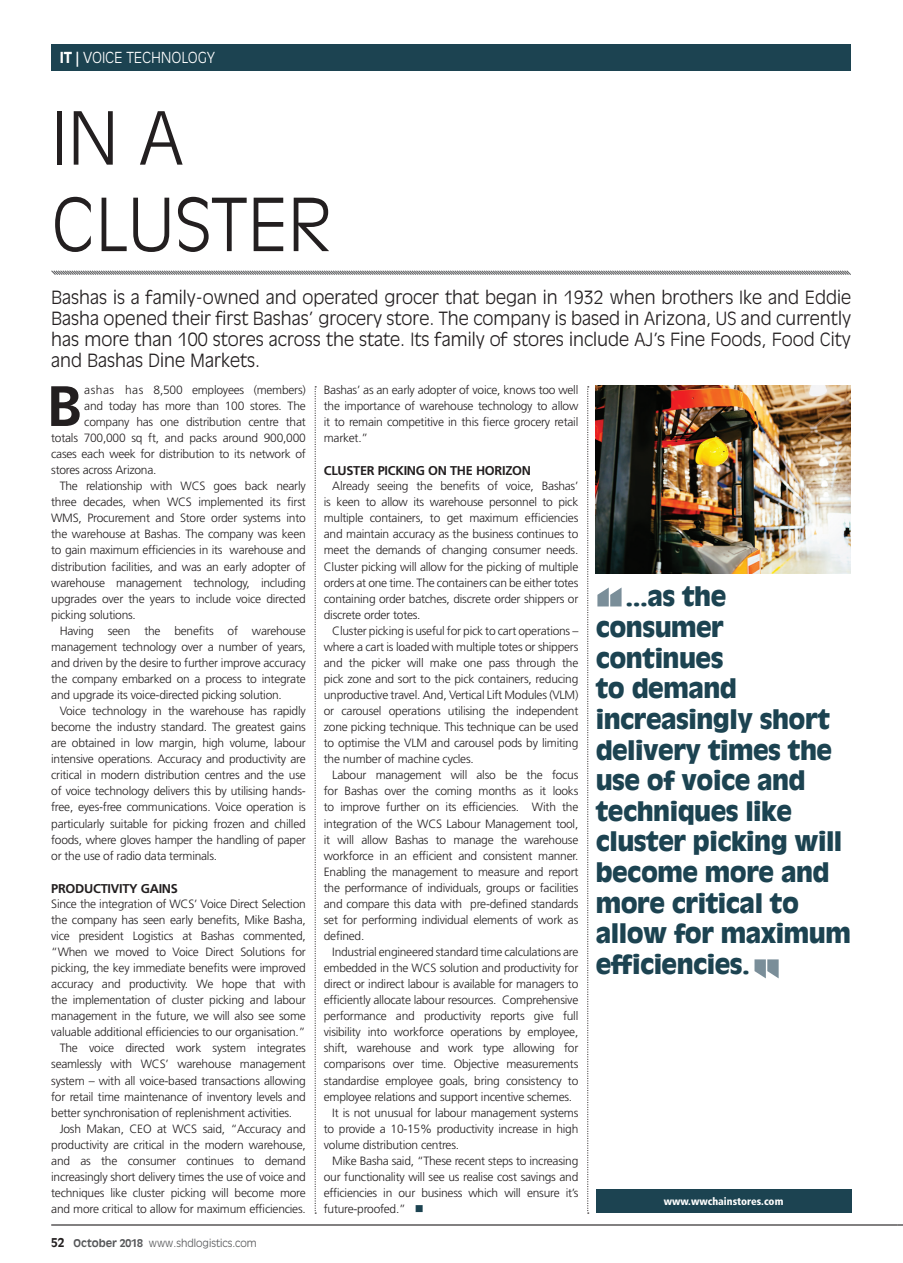
<style>
.page{position:relative;width:903px;height:1263px;background:#fff}
.page>*{position:absolute;margin:0;border:0;box-sizing:border-box;transform-origin:0 0}
.Heading{font:300 72px/86.4px "Antique Olive Std";color:#231f20}
._1st_Charecter_Bold{font:700 56.85px "Frutiger LT Std";color:#231f20}
.t1{font:900 25.5px/30.6px "Antique Olive Std";letter-spacing:-.02em;color:#1c4351}
.Standfirst{font:300 18px/21px "Antique Olive Std";color:#231f20;text-align:justify}
.t2{font:300 15px "Antique Olive Std";letter-spacing:-.01em;color:#fff}
.Crosshead_Bold{font:700 12.75px "Frutiger LT Std";letter-spacing:-.02em;color:#231f20}
.Main_Body{font:300 12px/16px "Frutiger LT Std";letter-spacing:-.02em;color:#231f20;text-align:justify}
._1st_Charecter_Bold-2{font:300 12px "Frutiger LT Std";letter-spacing:-.02em;color:#231f20}
.t3{font:300 10.5px "Antique Olive Std";color:#57585a}
.Url{font:900 condensed 10.5px "Frutiger LT Std";color:#fff}
.s1{font-weight:700}
.s2{font-weight:400}
.s3{color:#1c4351}
.s4{font-weight:700;font-size:12px;color:#231f20}
</style>
<div class="page">
<hr style="left:51px;top:1224px;width:846px;height:1px;background:#231f20">
<div style="left:51px;top:44px;width:800px;height:27px;background:#1c4351"></div>
<svg style="left:51px;top:270px;width:800px;height:5px"></svg>
<svg style="left:314px;top:386px;width:2px;height:827px"></svg>
<svg style="left:587px;top:386px;width:2px;height:827px"></svg>
<div style="left:595px;top:1189px;width:256px;height:23px;background:#1c4351"></div>
<svg style="left:754px;top:959px;width:24px;height:19px"></svg>
<svg style="left:597px;top:587px;width:24px;height:19px"></svg>
<img style="left:595px;top:385px;width:256px;height:188px">
<p class="t2" style="left:60px;top:49px;width:157px"><span class="s1">IT</span> <span class="s2">|</span> VOICE TECHNOLOGY</p>
<p class="Heading" style="left:51px;top:96px;width:282px">IN A<br>CLUSTER</p>
<p class="Standfirst" style="left:51px;top:287px;width:801px">Bashas is a family-owned and operated grocer that began in 1932 when brothers Ike and Eddie Basha opened their first Bashas’ grocery store. The company is based in Arizona, US and currently has more than 100 stores across the state. Its family of stores include AJ’s Fine Foods, Food City and Bashas Dine Markets.</p>
<p class="_1st_Charecter_Bold" style="left:47px;top:373px;width:37px">B</p>
<p class="_1st_Charecter_Bold-2" style="left:84px;top:383px;width:223px">ashas has 8,500 employees (members)</p>
<p class="Main_Body" style="left:324px;top:382px;width:256px">Bashas’ as an early adopter of voice, knows too well the importance of warehouse technology to allow it to remain competitive in this fierce grocery retail market.”</p>
<p class="Crosshead_Bold" style="left:324px;top:463px;width:209px">CLUSTER PICKING ON THE HORIZON</p>
<p class="Main_Body" style="left:324px;top:478px;width:256px;text-indent:9px">Already seeing the benefits of voice, Bashas’ is keen to allow its warehouse personnel to pick multiple containers, to get maximum efficiencies and maintain accuracy as the business continues to meet the demands of changing consumer needs.<br>Cluster picking will allow for the picking of multiple orders at one time. The containers can be either totes containing order batches, discrete order shippers or discrete order totes.</p>
<p class="Main_Body" style="left:324px;top:622px;width:256px;text-indent:9px">Cluster picking is useful for pick to cart operations – where a cart is loaded with multiple totes or shippers and the picker will make one pass through the pick zone and sort to the pick containers, reducing unproductive travel. And, Vertical Lift Modules (VLM) or carousel operations utilising the independent zone picking technique. This technique can be used to optimise the VLM and carousel pods by limiting the number of machine cycles.</p>
<p class="Main_Body" style="left:324px;top:767px;width:256px;text-indent:9px">Labour management will also be the focus for Bashas over the coming months as it looks to improve further on its efficiencies. With the integration of the WCS Labour Management tool, it will allow Bashas to manage the warehouse workforce in an efficient and consistent manner.<br>Enabling the management to measure and report the performance of individuals, groups or facilities and compare this data with pre-defined standards set for performing individual elements of work as defined.</p>
<p class="Main_Body" style="left:324px;top:943px;width:256px;text-indent:9px">Industrial engineered standard time calculations are embedded in the WCS solution and productivity for direct or indirect labour is available for managers to efficiently allocate labour resources. Comprehensive performance and productivity reports give full visibility into workforce operations by employee, shift, warehouse and work type allowing for comparisons over time. Objective measurements standardise employee goals, bring consistency to employee relations and support incentive schemes.</p>
<p class="Main_Body" style="left:324px;top:1104px;width:256px;text-indent:9px">It is not unusual for labour management systems to provide a 10-15% productivity increase in high volume distribution centres.</p>
<p class="Main_Body" style="left:324px;top:1152px;width:256px;text-indent:9px">Mike Basha said, “These recent steps to increasing our functionality will see us realise cost savings and efficiencies in our business which will ensure it’s future-proofed.” <span class="s3">■</span></p>
<p class="_1st_Charecter_Bold-2" style="left:84px;top:399px;width:223px">and today has more than 100 stores. The</p>
<p class="_1st_Charecter_Bold-2" style="left:84px;top:415px;width:223px">company has one distribution centre that</p>
<p class="_1st_Charecter_Bold-2" style="left:51px;top:431px;width:256px">totals 700,000 sq ft, and packs around 900,000</p>
<p class="_1st_Charecter_Bold-2" style="left:51px;top:447px;width:256px">cases each week for distribution to its network of</p>
<p class="_1st_Charecter_Bold-2" style="left:51px;top:463px;width:107px">stores across Arizona.</p>
<p class="Main_Body" style="left:51px;top:478px;width:256px;text-indent:9px">The relationship with WCS goes back nearly three decades, when WCS implemented its first WMS, Procurement and Store order systems into the warehouse at Bashas. The company was keen to gain maximum efficiencies in its warehouse and distribution facilities, and was an early adopter of warehouse management technology, including upgrades over the years to include voice directed picking solutions.</p>
<p class="Main_Body" style="left:51px;top:622px;width:256px;text-indent:9px">Having seen the benefits of warehouse management technology over a number of years, and driven by the desire to further improve accuracy the company embarked on a process to integrate and upgrade its voice-directed picking solution.</p>
<p class="Main_Body" style="left:51px;top:703px;width:256px;text-indent:9px">Voice technology in the warehouse has rapidly become the industry standard. The greatest gains are obtained in low margin, high volume, labour intensive operations. Accuracy and productivity are critical in modern distribution centres and the use of voice technology delivers this by utilising hands&shy;free, eyes-free communications. Voice operation is particularly suitable for picking frozen and chilled foods, where gloves hamper the handling of paper or the use of radio data terminals.</p>
<p class="Crosshead_Bold" style="left:51px;top:880px;width:128px">PRODUCTIVITY GAINS</p>
<p class="Main_Body" style="left:51px;top:895px;width:256px">Since the integration of WCS’ Voice Direct Selection the company has seen early benefits, Mike Basha, vice president Logistics at Bashas commented, “When we moved to Voice Direct Solutions for picking, the key immediate benefits were improved accuracy and productivity. We hope that with the implementation of cluster picking and labour management in the future, we will also see some valuable additional efficiencies to our organisation.”</p>
<p class="Main_Body" style="left:51px;top:1040px;width:256px;text-indent:9px">The voice directed work system integrates seamlessly with WCS’ warehouse management system – with all voice-based transactions allowing for retail time maintenance of inventory levels and better synchronisation of replenishment activities.</p>
<p class="Main_Body" style="left:51px;top:1120px;width:256px;text-indent:9px">Josh Makan, CEO at WCS said, “Accuracy and productivity are critical in the modern warehouse, and as the consumer continues to demand increasingly short delivery times the use of voice and techniques like cluster picking will become more and more critical to allow for maximum efficiencies.</p>
<p class="t1" style="left:595px;top:582px;width:257px;text-indent:30px">...as the consumer continues<br>to demand increasingly short delivery times the use of voice and techniques like cluster picking will become more and more critical to allow for maximum efficiencies.</p>
<p class="Url" style="left:663px;top:1194px;width:121px">www.wwchainstores.com</p>
<p class="t3" style="left:51px;top:1236px;width:207px"><span class="s4">52</span> <span class="s1">October 2018</span> www.shdlogistics.com</p>
</div>
